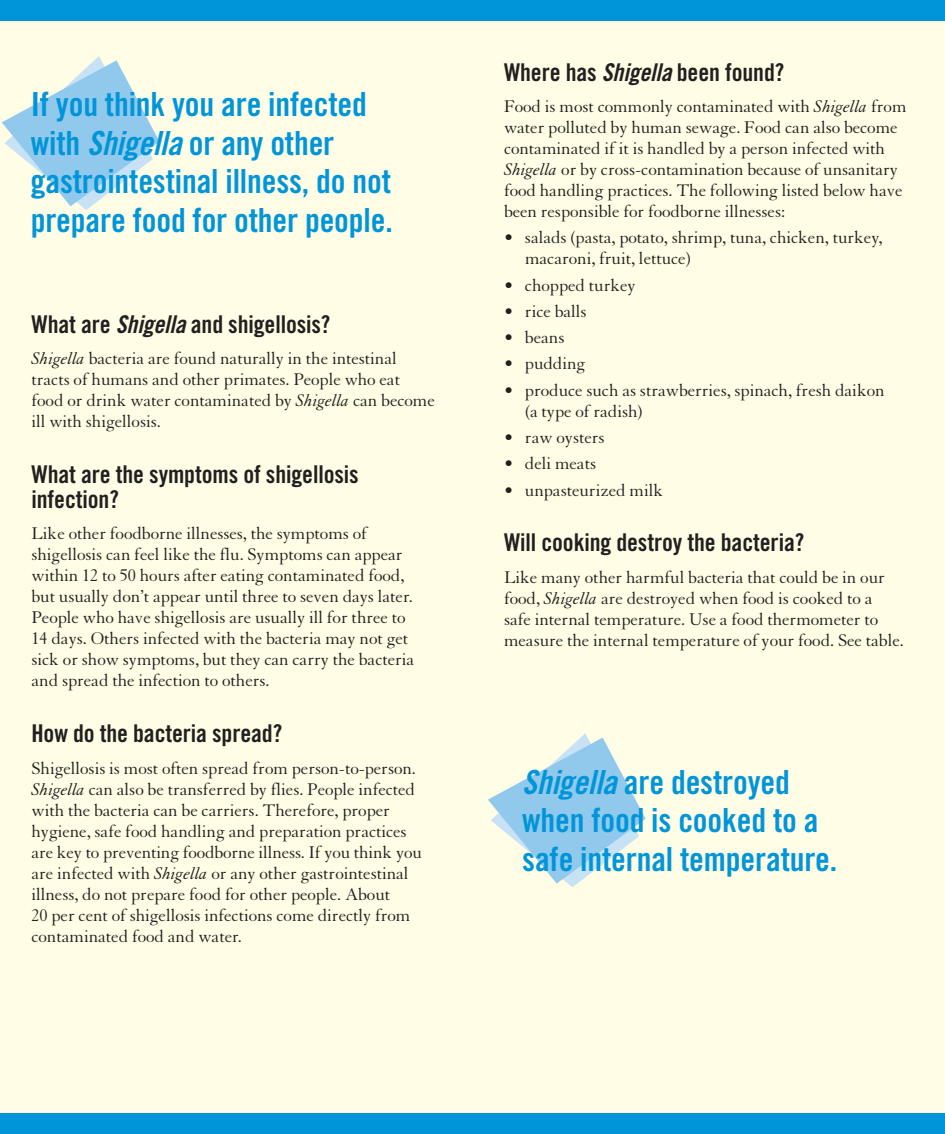
<style>
.page{position:relative;width:945px;height:1134px;background:#fff}
.page>*{position:absolute;margin:0;border:0;box-sizing:border-box;transform-origin:0 0}
.t1{font:33.25px/38.5px "Trade Gothic Bold Cond Twenty";letter-spacing:-.005em;color:#0095d9}
.t2{font:24.5px/24.5px "Trade Gothic Bold Cond Twenty";letter-spacing:-.005em;color:#231f20}
.t3{font:18.38px/21px "Granjon";letter-spacing:-.005em;color:#231f20}
.s1{font-style:italic}
</style>
<div class="page">
<div style="left:472px;top:0;width:473px;height:1134px;background:#fffde5"></div>
<div style="left:472px;top:0;width:473px;height:21px;background:#0095d9"></div>
<div style="left:472px;top:1113px;width:473px;height:21px;background:#0095d9"></div>
<svg style="left:488px;top:733px;width:158px;height:154px"></svg>
<div style="left:0;top:0;width:472px;height:1134px;background:#fffde5"></div>
<div style="left:0;top:0;width:472px;height:21px;background:#0095d9"></div>
<div style="left:0;top:1113px;width:472px;height:21px;background:#0095d9"></div>
<svg style="left:2px;top:56px;width:157px;height:154px"></svg>
<h1 class="t1" style="left:31px;top:88px;width:363px">If you think you are infected with <span class="s1">Shigella</span>or any other gastrointestinal illness, do not prepare food for other people.</h1>
<h2 class="t2" style="left:32px;top:314px;width:300px">What are <span class="s1">Shigella</span>and shigellosis?</h2>
<p class="t3" style="left:32px;top:350px;width:405px"><span class="s1">Shigella</span> bacteria are found naturally in the intestinal tracts of humans and other primates. People who eat food or drink water contaminated by <span class="s1">Shigella</span> can become ill with shigellosis.</p>
<h2 class="t2" style="left:32px;top:464px;width:329px">What are the symptoms of shigellosis infection?</h2>
<p class="t3" style="left:32px;top:525px;width:384px">Like other foodborne illnesses, the symptoms of shigellosis can feel like the flu. Symptoms can appear within 12 to 50 hours after eating contaminated food, but usually don’t appear until three to seven days later.<br>People who have shigellosis are usually ill for three to 14 days. Others infected with the bacteria may not get sick or show symptoms, but they can carry the bacteria and spread the infection to others.</p>
<h2 class="t2" style="left:32px;top:723px;width:252px">How do the bacteria spread?</h2>
<p class="t3" style="left:32px;top:759px;width:392px">Shigellosis is most often spread from person-to-person.<br><span class="s1">Shigella</span> can also be transferred by flies. People infected with the bacteria can be carriers. Therefore, proper hygiene, safe food handling and preparation practices are key to preventing foodborne illness. If you think you are infected with <span class="s1">Shigella</span> or any other gastrointestinal illness, do not prepare food for other people. About<br>20 per cent of shigellosis infections come directly from contaminated food and water.</p>
<h2 class="t2" style="left:504px;top:62px;width:282px">Where has <span class="s1">Shigella</span>been found?</h2>
<p class="t3" style="left:504px;top:98px;width:404px">Food is most commonly contaminated with <span class="s1">Shigella</span> from water polluted by human sewage. Food can also become contaminated if it is handled by a person infected with <span class="s1">Shigella</span> or by cross-contamination because of unsanitary food handling practices. The following listed below have been responsible for foodborne illnesses:</p>
<p class="t3" style="left:525px;top:229px;width:359px;text-indent:-21px">• salads (pasta, potato, shrimp, tuna, chicken, turkey, macaroni, fruit, lettuce)</p>
<p class="t3" style="left:504px;top:276px;width:133px">• chopped turkey</p>
<p class="t3" style="left:504px;top:302px;width:84px">• rice balls</p>
<p class="t3" style="left:504px;top:329px;width:62px">• beans</p>
<p class="t3" style="left:504px;top:355px;width:83px">• pudding</p>
<p class="t3" style="left:525px;top:381px;width:361px;text-indent:-21px">• produce such as strawberries, spinach, fresh daikon (a type of radish)</p>
<p class="t3" style="left:504px;top:428px;width:102px">• raw oysters</p>
<p class="t3" style="left:504px;top:455px;width:94px">• deli meats</p>
<p class="t3" style="left:504px;top:481px;width:161px">• unpasteurized milk</p>
<h2 class="t2" style="left:504px;top:532px;width:302px">Will cooking destroy the bacteria?</h2>
<p class="t3" style="left:504px;top:568px;width:401px">Like many other harmful bacteria that could be in our food, <span class="s1">Shigella</span> are destroyed when food is cooked to a safe internal temperature. Use a food thermometer to measure the internal temperature of your food. See table.</p>
<h1 class="t1" style="left:522px;top:765px;width:317px"><span class="s1">Shigella</span>are destroyed when food is cooked to a safe internal temperature.</h1>
</div>
